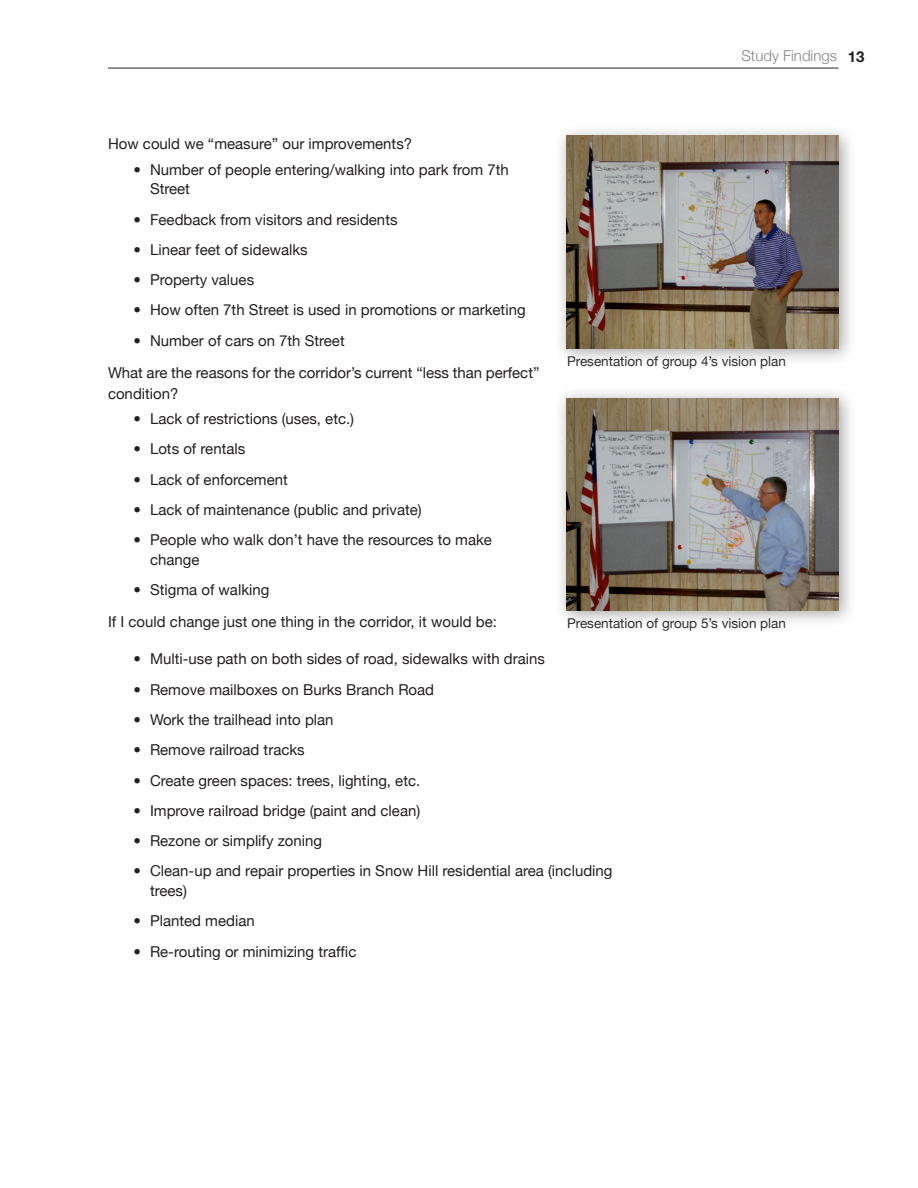
<style>
.page{position:relative;width:918px;height:1188px;background:#fff}
.page>*{position:absolute;margin:0;border:0;box-sizing:border-box;transform-origin:0 0}
.bulleted_text{font:15px/19.5px "Helvetica Neue";color:#231f20}
.Body_Text{font:15px/21px "Helvetica Neue";color:#231f20}
.t1{font:300 15px "Helvetica Neue";color:#808285}
.t2{font:13.5px "Helvetica Neue";color:#312f30}
.s1{font-weight:700;color:#231f20}
</style>
<div class="page">
<hr style="left:108px;top:68px;width:730px;height:1px;background:#231f20">
<div style="left:554px;top:385px;width:303px;height:243px;background:#231f20;opacity:.4"></div>
<img style="left:566px;top:398px;width:273px;height:213px">
<div style="left:554px;top:123px;width:303px;height:243px;background:#231f20;opacity:.4"></div>
<img style="left:566px;top:136px;width:273px;height:213px">
<p class="t1" style="left:741px;top:47px;width:125px">Study Findings <span class="s1">13</span></p>
<p class="Body_Text" style="left:108px;top:133px;width:306px">How could we “measure” our improvements?</p>
<p class="bulleted_text" style="left:150px;top:159px;width:360px;text-indent:-16px">• Number of people entering/walking into park from 7th<br>Street</p>
<p class="bulleted_text" style="left:134px;top:209px;width:266px">• Feedback from visitors and residents</p>
<p class="bulleted_text" style="left:134px;top:240px;width:176px">• Linear feet of sidewalks</p>
<p class="bulleted_text" style="left:134px;top:270px;width:122px">• Property values</p>
<p class="bulleted_text" style="left:134px;top:300px;width:394px">• How often 7th Street is used in promotions or marketing</p>
<p class="bulleted_text" style="left:134px;top:330px;width:213px">• Number of cars on 7th Street</p>
<p class="Body_Text" style="left:108px;top:362px;width:433px">What are the reasons for the corridor’s current “less than perfect” condition?</p>
<p class="bulleted_text" style="left:134px;top:409px;width:222px">• Lack of restrictions (uses, etc.)</p>
<p class="bulleted_text" style="left:134px;top:439px;width:113px">• Lots of rentals</p>
<p class="bulleted_text" style="left:134px;top:469px;width:156px">• Lack of enforcement</p>
<p class="bulleted_text" style="left:134px;top:500px;width:290px">• Lack of maintenance (public and private)</p>
<p class="bulleted_text" style="left:150px;top:530px;width:344px;text-indent:-16px">• People who walk don’t have the resources to make change</p>
<p class="bulleted_text" style="left:134px;top:580px;width:137px">• Stigma of walking</p>
<p class="Body_Text" style="left:108px;top:611px;width:390px">If I could change just one thing in the corridor, it would be:</p>
<p class="bulleted_text" style="left:134px;top:649px;width:413px">• Multi-use path on both sides of road, sidewalks with drains</p>
<p class="bulleted_text" style="left:134px;top:679px;width:302px">• Remove mailboxes on Burks Branch Road</p>
<p class="bulleted_text" style="left:134px;top:710px;width:202px">• Work the trailhead into plan</p>
<p class="bulleted_text" style="left:134px;top:740px;width:173px">• Remove railroad tracks</p>
<p class="bulleted_text" style="left:134px;top:770px;width:288px">• Create green spaces: trees, lighting, etc.</p>
<p class="bulleted_text" style="left:134px;top:801px;width:288px">• Improve railroad bridge (paint and clean)</p>
<p class="bulleted_text" style="left:134px;top:831px;width:190px">• Rezone or simplify zoning</p>
<p class="bulleted_text" style="left:150px;top:861px;width:464px;text-indent:-16px">• Clean-up and repair properties in Snow Hill residential area (including trees)</p>
<p class="bulleted_text" style="left:134px;top:911px;width:123px">• Planted median</p>
<p class="bulleted_text" style="left:134px;top:941px;width:224px">• Re-routing or minimizing traffic</p>
<p class="t2" style="left:567px;top:353px;width:221px">Presentation of group 4’s vision plan</p>
<p class="t2" style="left:567px;top:615px;width:221px">Presentation of group 5’s vision plan</p>
</div>
